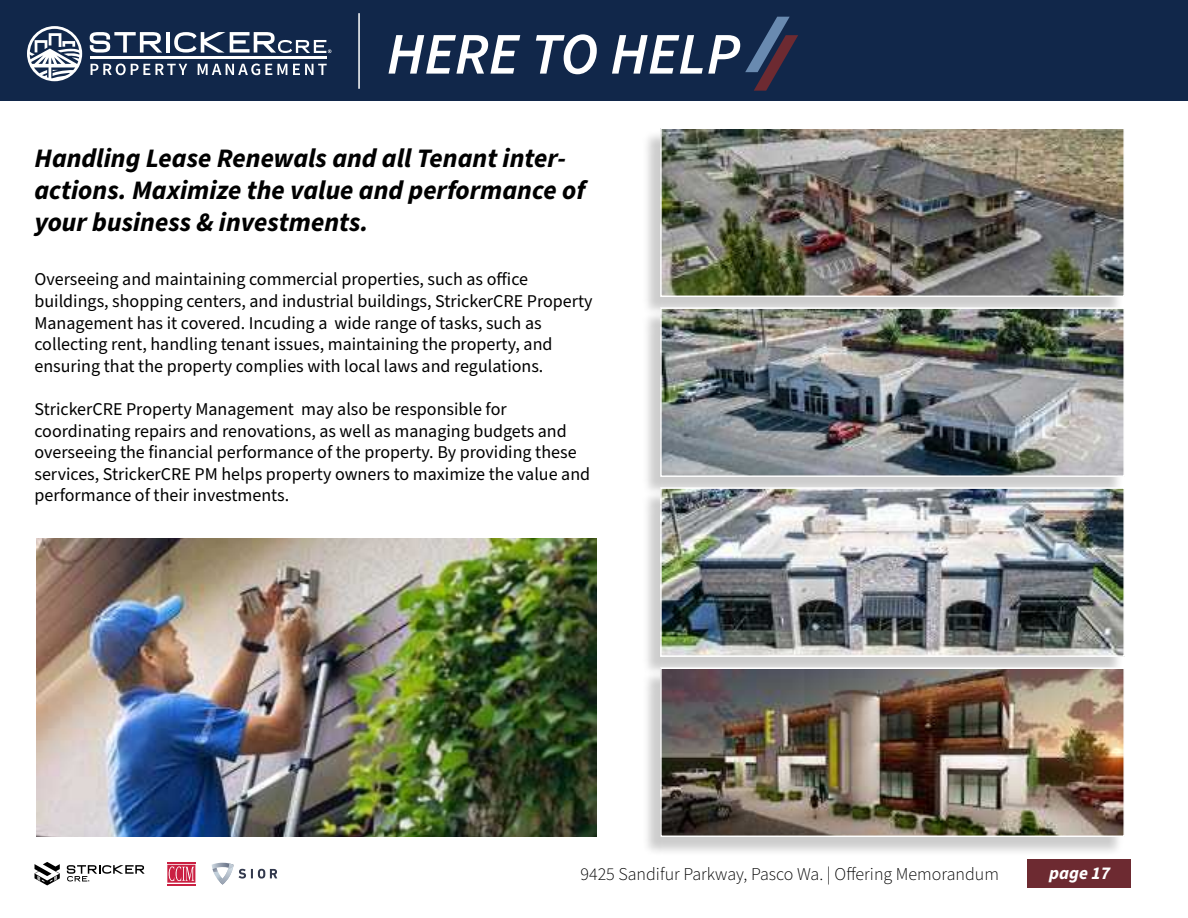
<style>
.page{position:relative;width:1188px;height:918px;background:#fff}
.page>*{position:absolute;margin:0;border:0;box-sizing:border-box;transform-origin:0 0}
.t1{font:italic 600 58.8px "Source Sans Pro";color:#fff}
.t2{font:italic 700 26.7px/32.1px "Source Sans Pro";color:#000}
.t3{font:18px/21.6px "Source Sans Pro";color:#000}
.t4{font:300 18px "Source Sans Pro";color:#000}
.t5{font:italic 700 18px "Source Sans Pro";color:#fff}
</style>
<div class="page">
<div style="left:1027px;top:859px;width:104px;height:29px;background:#6d2a31"></div>
<svg style="left:35px;top:862px;width:25px;height:23px"></svg>
<svg style="left:67px;top:865px;width:78px;height:17px"></svg>
<hr style="left:167px;top:884px;width:28px;height:2px;background:#ca2042">
<svg style="left:167px;top:862px;width:28px;height:21px"></svg>
<svg style="left:212px;top:863px;width:21px;height:22px"></svg>
<svg style="left:239px;top:869px;width:38px;height:10px"></svg>
<div style="left:0;top:0;width:1188px;height:101px;background:#11274a"></div>
<svg style="left:27px;top:26px;width:55px;height:55px"></svg>
<svg style="left:90px;top:32px;width:72px;height:21px"></svg>
<hr style="left:166px;top:32px;width:4px;height:21px;background:#fff">
<svg style="left:174px;top:32px;width:157px;height:21px"></svg>
<svg style="left:91px;top:64px;width:96px;height:11px"></svg>
<svg style="left:198px;top:64px;width:89px;height:11px"></svg>
<svg style="left:293px;top:64px;width:34px;height:11px"></svg>
<hr style="left:90px;top:57px;width:236px;height:2px;background:#fff">
<hr style="left:358px;top:13px;width:2px;height:76px;background:#fff">
<svg style="left:745px;top:17px;width:53px;height:74px"></svg>
<img style="left:36px;top:538px;width:560px;height:298px">
<div style="left:643px;top:131px;width:481px;height:186px;background:#000;opacity:.2"></div>
<img style="left:663px;top:131px;width:459px;height:163px">
<div style="left:660px;top:128px;width:465px;height:169px;border:2px solid #fff"></div>
<div style="left:643px;top:311px;width:481px;height:186px;background:#000;opacity:.2"></div>
<img style="left:663px;top:310px;width:459px;height:164px">
<div style="left:660px;top:307px;width:465px;height:170px;border:2px solid #fff"></div>
<div style="left:643px;top:491px;width:481px;height:186px;background:#000;opacity:.2"></div>
<img style="left:663px;top:490px;width:459px;height:164px">
<div style="left:660px;top:487px;width:465px;height:170px;border:2px solid #fff"></div>
<div style="left:643px;top:671px;width:481px;height:186px;background:#000;opacity:.2"></div>
<img style="left:663px;top:671px;width:459px;height:163px">
<div style="left:660px;top:668px;width:465px;height:169px;border:2px solid #fff"></div>
<h1 class="t1" style="left:387px;top:15px;width:355px">HERE TO HELP</h1>
<h2 class="t2" style="left:34px;top:143px;width:552px">Handling Lease Renewals and all Tenant inter&shy;actions. Maximize the value and performance of your business &amp; investments.</h2>
<p class="t3" style="left:34px;top:269px;width:560px">Overseeing and maintaining commercial properties, such as office buildings, shopping centers, and industrial buildings, StrickerCRE Property Management has it covered. Incuding a wide range of tasks, such as collecting rent, handling tenant issues, maintaining the property, and ensuring that the property complies with local laws and regulations.</p>
<p class="t3" style="left:34px;top:399px;width:557px">StrickerCRE Property Management may also be responsible for coordinating repairs and renovations, as well as managing budgets and overseeing the financial performance of the property. By providing these services, StrickerCRE PM helps property owners to maximize the value and performance of their investments.</p>
<p class="t4" style="left:580px;top:862px;width:420px">9425 Sandifur Parkway, Pasco Wa. | Offering Memorandum</p>
<p class="t5" style="left:1049px;top:860px;width:62px">page 17</p>
</div>
